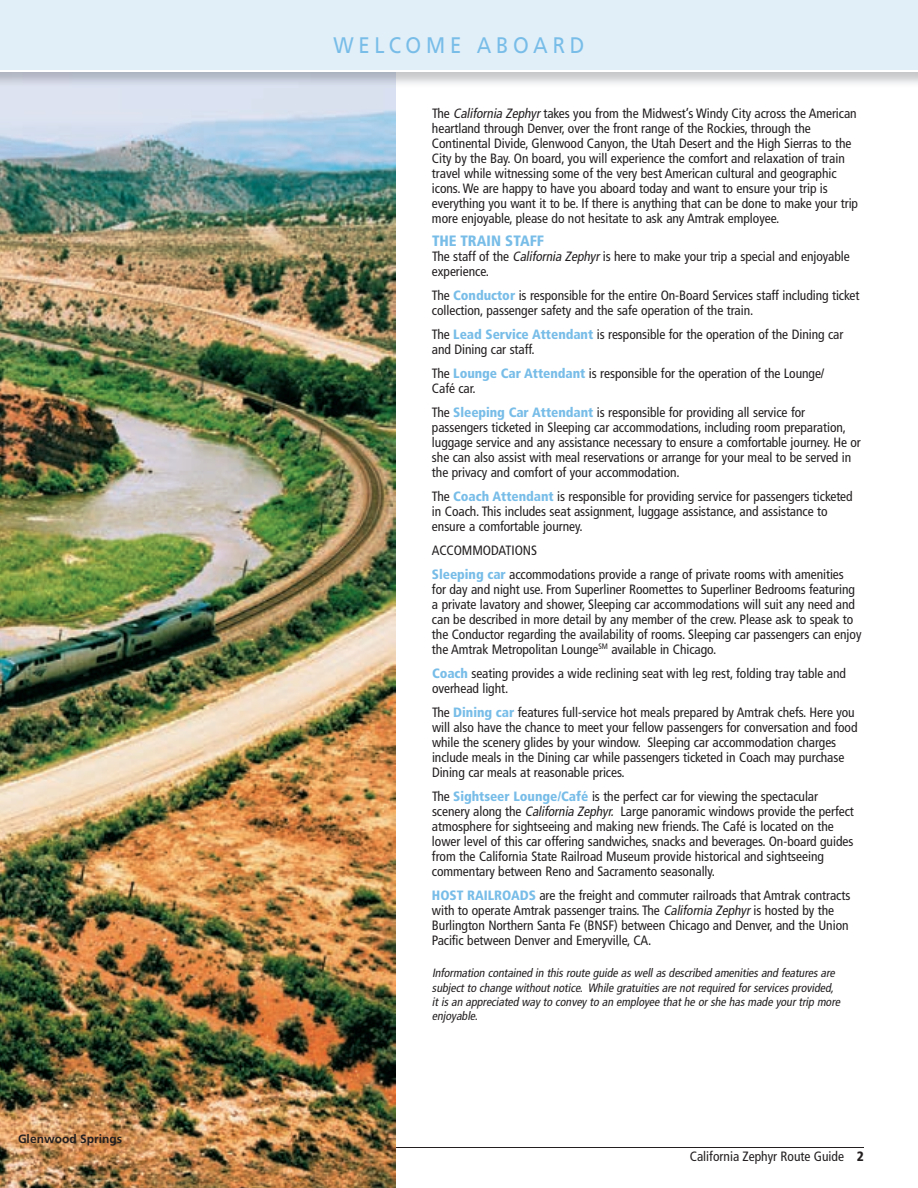
<style>
.page{position:relative;width:918px;height:1188px;background:#fff}
.page>*{position:absolute;margin:0;border:0;box-sizing:border-box;transform-origin:0 0}
.t1{font:22.5px "Frutiger";letter-spacing:.235em;color:#78bde8;scale:.9 1}
.t2{font:900 condensed 15px "Frutiger";color:#78bde8}
.t3{font:condensed 13.5px/15px "Frutiger";letter-spacing:-.005em;color:#231f20}
.t4{font:italic condensed 12px/14.2px "Frutiger";letter-spacing:-.005em;color:#231f20}
.t5{font:700 12px "Frutiger";color:#231f20}
.s1{font-style:italic}
.s2{font-weight:900;color:#78bde8}
.s3{font-weight:900}
</style>
<div class="page">
<hr style="left:54px;top:1147px;width:810px;height:1px;background:#231f20">
<img style="left:0;top:87px;width:396px;height:1101px">
<div style="left:0;top:0;width:918px;height:71px;background:#e1eff9"></div>
<hr style="left:0;top:70px;width:918px;height:1px;background:#fff">
<p class="t5" style="left:18px;top:1132px;width:106px">Glenwood Springs</p>
<h1 class="t1" style="left:333px;top:32px;width:281px">WELCOME ABOARD</h1>
<p class="t3" style="left:432px;top:106px;width:428px">The <span class="s1">California Zephyr</span>takes you from the Midwest’s Windy City across the American heartland through Denver, over the front range of the Rockies, through the Continental Divide, Glenwood Canyon, the Utah Desert and the High Sierras to the City by the Bay. On board, you will experience the comfort and relaxation of train travel while witnessing some of the very best American cultural and geographic icons. We are happy to have you aboard today and want to ensure your trip is everything you want it to be. If there is anything that can be done to make your trip more enjoyable, please do not hesitate to ask any Amtrak employee.</p>
<p class="t2" style="left:432px;top:232px;width:114px">THE TRAIN STAFF</p>
<p class="t3" style="left:432px;top:249px;width:419px">The staff of the <span class="s1">California Zephyr</span>is here to make your trip a special and enjoyable experience.</p>
<p class="t3" style="left:432px;top:288px;width:429px">The <span class="s2">Conductor</span> is responsible for the entire On-Board Services staff including ticket collection, passenger safety and the safe operation of the train.</p>
<p class="t3" style="left:432px;top:327px;width:413px">The <span class="s2">Lead Service Attendant</span> is responsible for the operation of the Dining car and Dining car staff.</p>
<p class="t3" style="left:432px;top:366px;width:394px">The <span class="s2">Lounge Car Attendant</span> is responsible for the operation of the Lounge/<br>Café car.</p>
<p class="t3" style="left:432px;top:405px;width:430px">The <span class="s2">Sleeping Car Attendant</span> is responsible for providing all service for passengers ticketed in Sleeping car accommodations, including room preparation, luggage service and any assistance necessary to ensure a comfortable journey. He or she can also assist with meal reservations or arrange for your meal to be served in the privacy and comfort of your accommodation.</p>
<p class="t3" style="left:432px;top:489px;width:422px">The <span class="s2">Coach Attendant</span> is responsible for providing service for passengers ticketed in Coach. This includes seat assignment, luggage assistance, and assistance to ensure a comfortable journey.</p>
<p class="t3" style="left:432px;top:538px;width:413px;line-height:24px">ACCOMMODATIONS<br><span class="s2">Sleeping car</span> accommodations provide a range of private rooms with amenities</p>
<p class="t3" style="left:432px;top:582px;width:431px">for day and night use. From Superliner Roomettes to Superliner Bedrooms featuring a private lavatory and shower, Sleeping car accommodations will suit any need and can be described in more detail by any member of the crew. Please ask to speak to the Conductor regarding the availability of rooms. Sleeping car passengers can enjoy the Amtrak Metropolitan Lounge<sup>SM</sup> available in Chicago.</p>
<p class="t3" style="left:432px;top:666px;width:415px"><span class="s2">Coach</span> seating provides a wide reclining seat with leg rest, folding tray table and overhead light.</p>
<p class="t3" style="left:432px;top:705px;width:427px">The <span class="s2">Dining car</span> features full-service hot meals prepared by Amtrak chefs. Here you will also have the chance to meet your fellow passengers for conversation and food while the scenery glides by your window. Sleeping car accommodation charges include meals in the Dining car while passengers ticketed in Coach may purchase Dining car meals at reasonable prices.</p>
<p class="t3" style="left:432px;top:789px;width:423px">The <span class="s2">Sightseer Lounge/Café</span> is the perfect car for viewing the spectacular scenery along the <span class="s1">California Zephyr.</span> Large panoramic windows provide the perfect atmosphere for sightseeing and making new friends. The Café is located on the lower level of this car offering sandwiches, snacks and beverages. On-board guides from the California State Railroad Museum provide historical and sightseeing commentary between Reno and Sacramento seasonally.</p>
<p class="t3" style="left:432px;top:888px;width:420px"><span class="s2">HOST RAILROADS</span> are the freight and commuter railroads that Amtrak contracts with to operate Amtrak passenger trains. The <span class="s1">California Zephyr</span>is hosted by the Burlington Northern Santa Fe (BNSF) between Chicago and Denver, and the Union Pacific between Denver and Emeryville, CA.</p>
<p class="t4" style="left:432px;top:966px;width:412px">Information contained in thisroute guide aswellasdescribed amenitiesand featuresare subjectto change withoutnotice. While gratuitiesare notrequired forservicesprovided, itisan appreciated way to convey to an employee thathe orshe hasmade yourtrip more enjoyable.</p>
<p class="t3" style="left:690px;top:1149px;width:176px">California Zephyr Route Guide <span class="s3">2</span></p>
</div>
